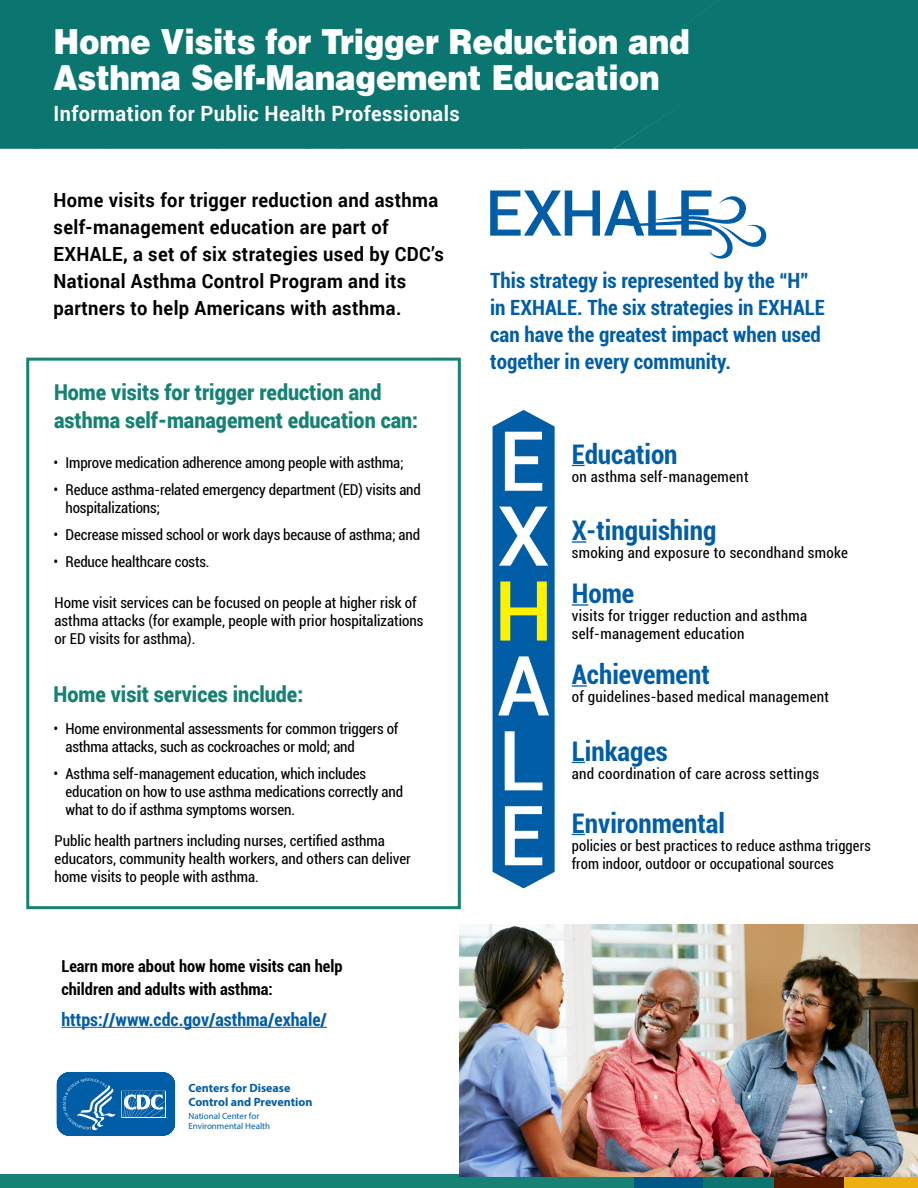
<style>
.page{position:relative;width:918px;height:1188px;background:#fff}
.page>*{position:absolute;margin:0;border:0;box-sizing:border-box;transform-origin:0 0}
.t1{font:900 34.5px/36px "Helvetica LT Std";letter-spacing:-.01em;color:#fff;scale:.9 1}
.t2{font:700 condensed 27px "Roboto";color:#005da6}
.t3{font:900 21.9px/27px "Roboto";color:#178274;scale:.9 1}
.t4{font:700 condensed 21px/27px "Roboto";color:#005da6}
.t5{font:700 21px "Roboto";letter-spacing:.02em;color:#fff;scale:.95 1}
.t6{font:700 19.5px/27px "Roboto";letter-spacing:.02em;color:#000;scale:.94 1}
.t7{font:700 condensed 18px "Roboto";color:#005da6}
.t8{font:700 condensed 16.5px/22.5px "Roboto";color:#000}
.t9{font:condensed 15px/18px "Roboto";color:#000}
.t10{font:condensed 15px/18px "Roboto";letter-spacing:.02em;color:#000}
.t11{font:700 12px/13.5px "Myriad Pro";color:#005da6}
.t12{font:9px/10.5px "Myriad Pro";color:#005da6}
</style>
<div class="page">
<div style="left:26px;top:358px;width:435px;height:551px;border:3px solid #178274"></div>
<div style="left:0;top:0;width:341px;height:149px;background:#0b7670"></div>
<div style="left:341px;top:0;width:178px;height:149px;background:#0b7670"></div>
<div style="left:519px;top:0;width:95px;height:149px;background:#0b7670"></div>
<div style="left:614px;top:0;width:304px;height:149px;background:#0b7670"></div>
<hr style="left:61px;top:1027px;width:266px;height:1px;background:#005da6">
<div style="left:0;top:1175px;width:914px;height:13px;background:#178274"></div>
<div style="left:634px;top:1175px;width:71px;height:13px;background:#005985"></div>
<div style="left:704px;top:1175px;width:70px;height:13px;background:#0b7670"></div>
<div style="left:774px;top:1175px;width:71px;height:13px;background:#541a00"></div>
<div style="left:845px;top:1175px;width:73px;height:13px;background:#edb012"></div>
<svg style="left:492px;top:410px;width:63px;height:479px"></svg>
<svg style="left:572px;top:604px;width:16px;height:2px"></svg>
<svg style="left:572px;top:465px;width:13px;height:1px"></svg>
<svg style="left:572px;top:541px;width:14px;height:2px"></svg>
<svg style="left:572px;top:685px;width:15px;height:2px"></svg>
<svg style="left:572px;top:762px;width:13px;height:1px"></svg>
<svg style="left:572px;top:834px;width:13px;height:1px"></svg>
<svg style="left:490px;top:190px;width:277px;height:69px"></svg>
<img style="left:459px;top:924px;width:459px;height:252px">
<svg style="left:56px;top:1072px;width:120px;height:64px;background:#2574b2"></svg>
<h1 class="t1" style="left:54px;top:23px;width:708px">Home Visits for Trigger Reduction and<br>Asthma Self-Management Education</h1>
<p class="t5" style="left:54px;top:99px;width:429px">Information for Public Health Professionals</p>
<p class="t6" style="left:54px;top:186px;width:417px">Home visits for trigger reduction and asthma self-management education are part of EXHALE, a set of six strategies used by CDC’s National Asthma Control Program and its partners to help Americans with asthma.</p>
<h2 class="t3" style="left:54px;top:378px;width:406px">Home visits for trigger reduction and asthma self-management education can:</h2>
<p class="t9" style="left:54px;top:453px;width:352px">• Improve medication adherence among people with asthma;</p>
<p class="t9" style="left:66px;top:498px;width:96px">hospitalizations;</p>
<p class="t9" style="left:54px;top:525px;width:368px">• Decrease missed school or work days because of asthma; and</p>
<p class="t9" style="left:54px;top:552px;width:158px">• Reduce healthcare costs.</p>
<p class="t9" style="left:55px;top:593px;width:370px">Home visit services can be focused on people at higher risk of asthma attacks (for example, people with prior hospitalizations or ED visits for asthma).</p>
<h2 class="t3" style="left:54px;top:680px;width:279px">Home visit services include:</h2>
<p class="t9" style="left:66px;top:719px;width:334px;text-indent:-12px">• Home environmental assessments for common triggers of asthma attacks, such as cockroaches or mold; and</p>
<p class="t9" style="left:66px;top:764px;width:339px;text-indent:-12px">• Asthma self-management education, which includes education on how to use asthma medications correctly and what to do if asthma symptoms worsen.</p>
<p class="t9" style="left:55px;top:831px;width:358px">Public health partners including nurses, certified asthma educators, community health workers, and others can deliver home visits to people with asthma.</p>
<p class="t9" style="left:54px;top:480px;width:369px">• Reduce asthma-related emergency department (ED) visits and</p>
<p class="t8" style="left:61px;top:954px;width:283px">Learn more about how home visits can help children and adults with asthma:</p>
<p class="t7" style="left:61px;top:1007px;width:267px">https://www.cdc.gov/asthma/exhale/</p>
<p class="t11" style="left:188px;top:1081px;width:125px">Centers for Disease<br>Control and Prevention</p>
<p class="t12" style="left:188px;top:1110px;width:83px">National Center for<br>Environmental Health</p>
<h2 class="t4" style="left:490px;top:266px;width:336px">This strategy is represented by the “H” in EXHALE. The six strategies in EXHALE can have the greatest impact when used together in every community.</h2>
<p class="t2" style="left:572px;top:435px;width:107px">Education</p>
<p class="t10" style="left:572px;top:467px;width:178px">on asthma self-management</p>
<p class="t2" style="left:572px;top:511px;width:146px">X-tinguishing</p>
<p class="t10" style="left:572px;top:543px;width:278px">smoking and exposure to secondhand smoke</p>
<p class="t2" style="left:572px;top:574px;width:64px">Home</p>
<p class="t10" style="left:572px;top:606px;width:237px">visits for trigger reduction and asthma self-management education</p>
<p class="t2" style="left:572px;top:655px;width:139px">Achievement</p>
<p class="t10" style="left:572px;top:687px;width:259px">of guidelines-based medical management</p>
<p class="t2" style="left:572px;top:732px;width:98px">Linkages</p>
<p class="t10" style="left:572px;top:764px;width:249px">and coordination of care across settings</p>
<p class="t2" style="left:572px;top:804px;width:155px">Environmental</p>
<p class="t9" style="left:572px;top:836px;width:300px">policies or best practices to reduce asthma triggers from indoor, outdoor or occupational sources</p>
</div>
